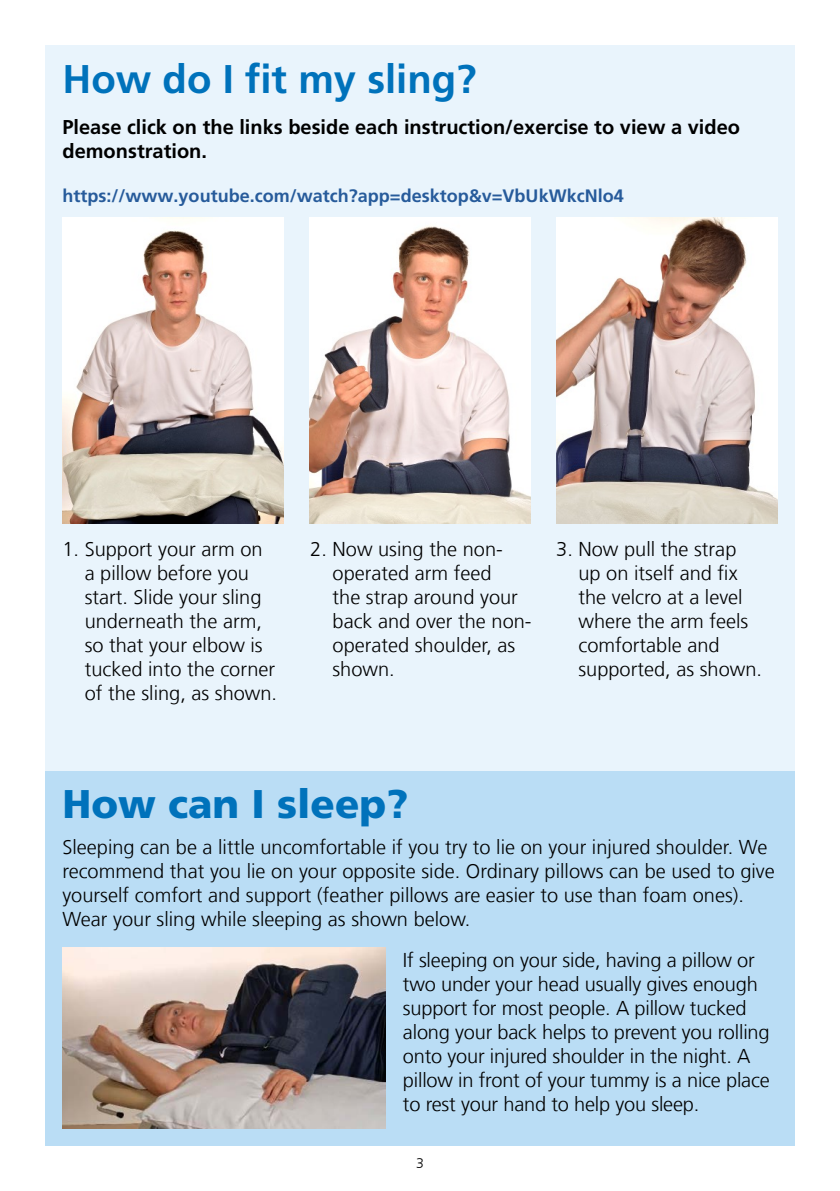
<style>
.page{position:relative;width:840px;height:1191px;background:#fff}
.page>*{position:absolute;margin:0;border:0;box-sizing:border-box;transform-origin:0 0}
.t1{font:700 40px "Frutiger LT Pro";color:#0072bb}
.t2{font:900 40px "Frutiger LT Com";color:#0072bb}
.t3{font:300 20px/24px "Frutiger LT Com";color:#000}
.t4{font:700 20px/24px "Frutiger LT Pro";color:#000}
.t5{font:700 18px "Frutiger LT Com";color:#275b9b}
.t6{font:300 14px "Frutiger LT Com";color:#000}
</style>
<div class="page">
<div style="left:45px;top:45px;width:749px;height:1100px;background:#e9f4fc"></div>
<img style="left:62px;top:217px;width:221px;height:306px">
<img style="left:309px;top:217px;width:221px;height:306px">
<img style="left:556px;top:217px;width:221px;height:306px">
<div style="left:45px;top:771px;width:749px;height:374px;background:#baddf5"></div>
<img style="left:62px;top:947px;width:324px;height:181px">
<h1 class="t1" style="left:62px;top:55px;width:415px">How do I fit my sling?</h1>
<p class="t4" style="left:62px;top:115px;width:678px">Please click on the links beside each instruction/exercise to view a video demonstration.</p>
<p class="t5" style="left:62px;top:185px;width:562px">https://www.youtube.com/watch?app=desktop&amp;v=VbUkWkcNlo4</p>
<p class="t3" style="left:85px;top:537px;width:194px;text-indent:-22px">1. Support your arm on a pillow before you start. Slide your sling underneath the arm, so that your elbow is tucked into the corner of the sling, as shown.</p>
<p class="t3" style="left:332px;top:537px;width:200px;text-indent:-22px">2. Now using the non&shy;operated arm feed<br>the strap around your back and over the non&shy;operated shoulder, as shown.</p>
<p class="t3" style="left:578px;top:537px;width:185px;text-indent:-22px">3. Now pull the strap up on itself and fix the velcro at a level where the arm feels comfortable and supported, as shown.</p>
<h1 class="t2" style="left:62px;top:780px;width:347px">How can I sleep?</h1>
<p class="t3" style="left:62px;top:835px;width:713px">Sleeping can be a little uncomfortable if you try to lie on your injured shoulder. We recommend that you lie on your opposite side. Ordinary pillows can be used to give yourself comfort and support (feather pillows are easier to use than foam ones).<br>Wear your sling while sleeping as shown below.</p>
<p class="t3" style="left:403px;top:948px;width:368px">If sleeping on your side, having a pillow or two under your head usually gives enough support for most people. A pillow tucked along your back helps to prevent you rolling onto your injured shoulder in the night. A pillow in front of your tummy is a nice place to rest your hand to help you sleep.</p>
<p class="t6" style="left:416px;top:1155px;width:9px">3</p>
</div>
